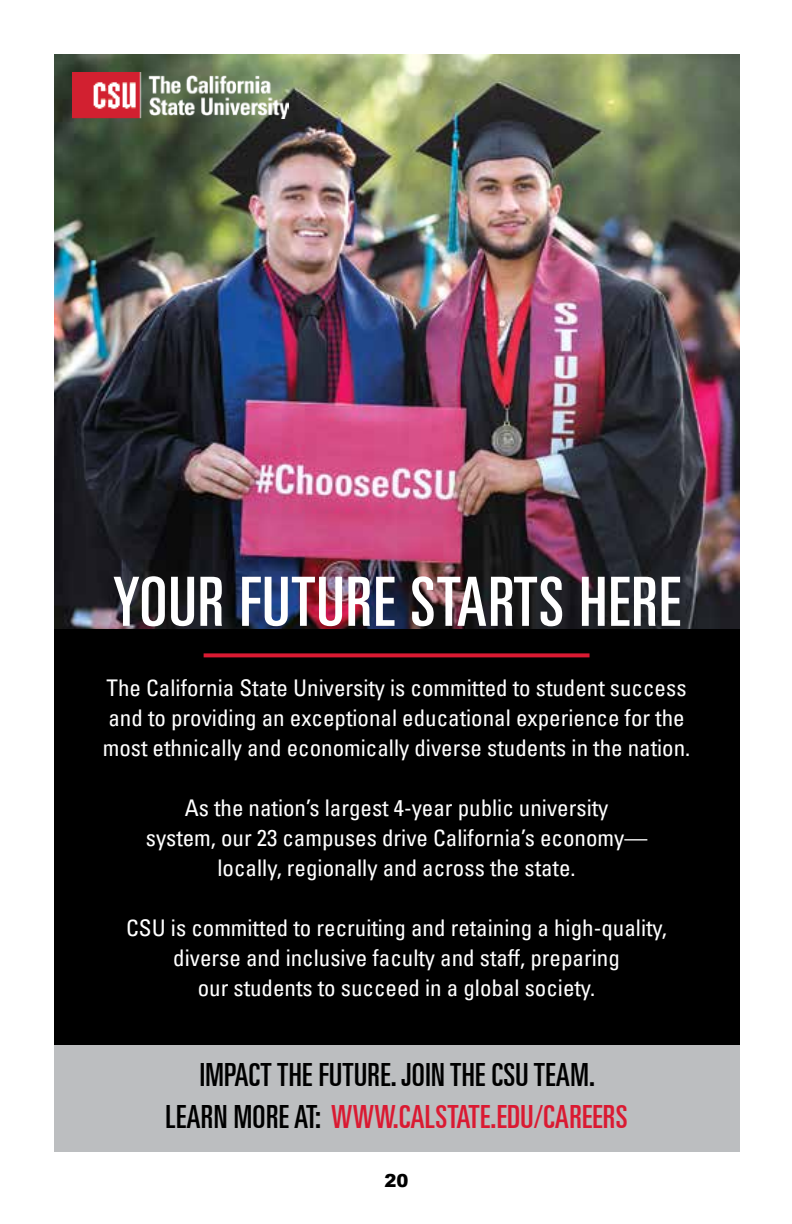
<style>
.page{position:relative;width:792px;height:1224px;background:#fff}
.page>*{position:absolute;margin:0;border:0;box-sizing:border-box;transform-origin:0 0}
.t1{font:68px "Univers LT Pro Ult Cond";letter-spacing:.02em;color:#fff}
.t2{font:32px/42px "Univers LT Pro Ult Cond";letter-spacing:.01em;color:#000;text-align:center}
.t3{font:condensed 23px/30px "Univers LT Pro";color:#fff;text-align:center}
.t4{font:900 18px "Arial";color:#000}
.s1{color:#da1a32}
</style>
<div class="page">
<img style="left:54px;top:54px;width:685px;height:575px">
<div style="left:54px;top:1038px;width:685px;height:114px;background:#bcbec0"></div>
<div style="left:54px;top:629px;width:685px;height:416px;background:#000"></div>
<svg style="left:204px;top:653px;width:386px;height:4px;background:#c4172c"></svg>
<img style="left:73px;top:73px;width:216px;height:45px">
<h1 class="t1" style="left:113px;top:555px;width:570px">YOUR FUTURE STARTS HERE</h1>
<p class="t3" style="left:103px;top:672px;width:589px;text-align:left">The California State University is committed to student success and to providing an exceptional educational experience for the most ethnically and economically diverse students in the nation.</p>
<p class="t3" style="left:146px;top:792px;width:503px">As the nation’s largest 4-year public university<br>system, our 23 campuses drive California’s economy— locally, regionally and across the state.</p>
<p class="t3" style="left:126px;top:912px;width:542px">CSU is committed to recruiting and retaining a high-quality, diverse and inclusive faculty and staff, preparing<br>our students to succeed in a global society.</p>
<h2 class="t2" style="left:166px;top:1051px;width:463px">IMPACT THE FUTURE. JOIN THE CSU TEAM.<br>LEARN MORE AT: <span class="s1">WWW.CALSTATE.EDU/CAREERS</span></h2>
<p class="t4" style="left:385px;top:1168px;width:26px">20</p>
</div>
